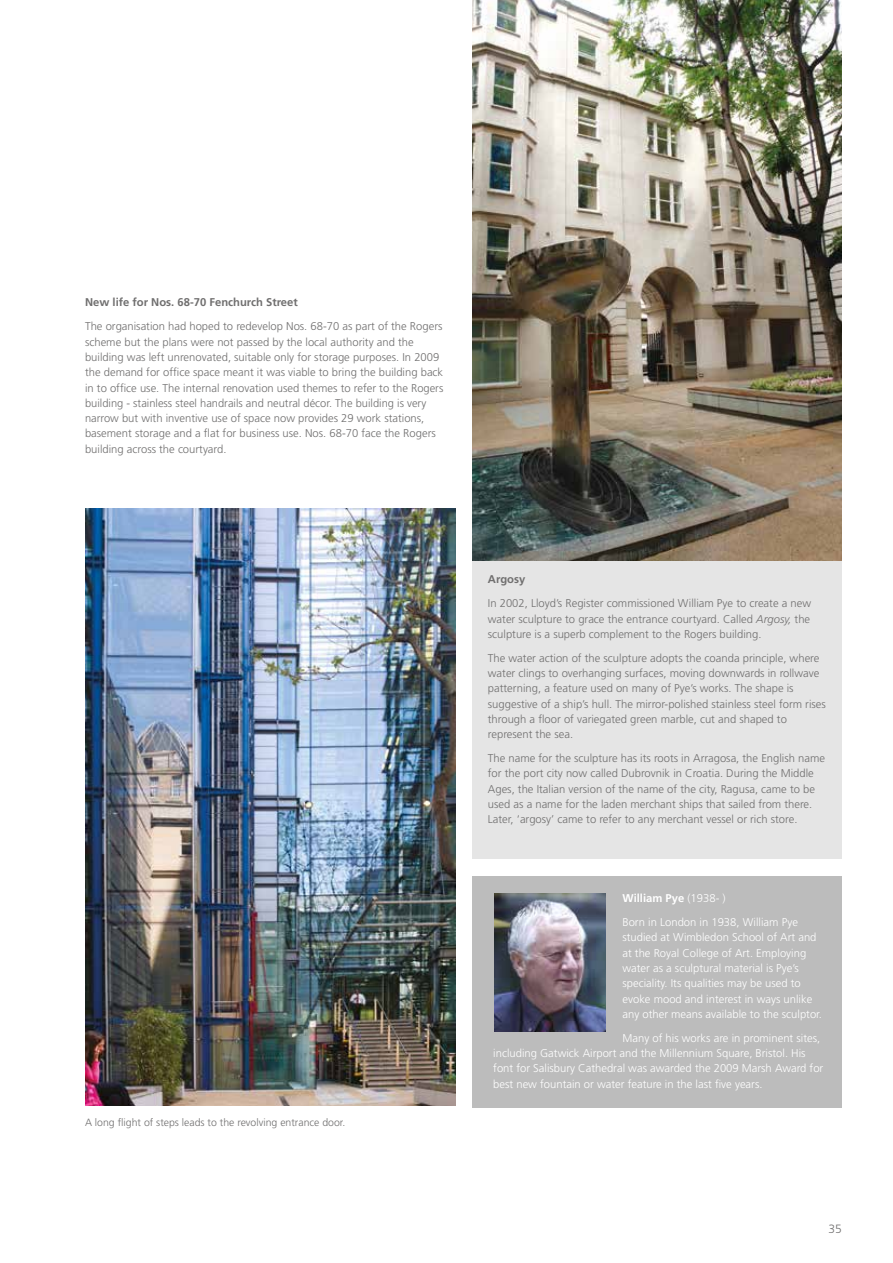
<style>
.page{position:relative;width:893px;height:1263px;background:#fff}
.page>*{position:absolute;margin:0;border:0;box-sizing:border-box;transform-origin:0 0}
.t1{font:300 12px "Frutiger";color:#706f6f}
.t2{font:300 11.25px/15.3px "Frutiger";color:#706f6f}
.t3{font:300 11.25px/15.3px "Frutiger";color:#fff}
.t4{font:700 11.25px "Frutiger";color:#706f6f}
.t5{font:300 10.5px "Frutiger";color:#706f6f}
.s1{font-style:italic}
.s2{font-weight:700}
</style>
<div class="page">
<img style="left:85px;top:509px;width:370px;height:596px">
<div style="left:472px;top:876px;width:370px;height:231px;background:#bcbcbc"></div>
<img style="left:495px;top:893px;width:110px;height:138px">
<div style="left:472px;top:561px;width:370px;height:298px;background:#e5e5e5"></div>
<img style="left:472px;top:0;width:370px;height:561px">
<p class="t4" style="left:85px;top:296px;width:214px">New life for Nos. 68-70 Fenchurch Street</p>
<p class="t2" style="left:85px;top:319px;width:360px">The organisation had hoped to redevelop Nos. 68-70 as part of the Rogers scheme but the plans were not passed by the local authority and the building was left unrenovated, suitable only for storage purposes. In 2009 the demand for office space meant it was viable to bring the building back in to office use. The internal renovation used themes to refer to the Rogers building - stainless steel handrails and neutral décor. The building is very narrow but with inventive use of space now provides 29 work stations, basement storage and a flat for business use. Nos. 68-70 face the Rogers building across the courtyard.</p>
<p class="t5" style="left:85px;top:1116px;width:262px">A long flight of steps leads to the revolving entrance door.</p>
<p class="t4" style="left:488px;top:573px;width:39px">Argosy</p>
<p class="t2" style="left:488px;top:596px;width:325px;text-align:justify">In 2002, Lloyd’s Register commissioned William Pye to create a new water sculpture to grace the entrance courtyard. Called <span class="s1">Argosy,</span> the sculpture is a superb complement to the Rogers building.</p>
<p class="t2" style="left:488px;top:650px;width:339px">The water action of the sculpture adopts the coanda principle, where water clings to overhanging surfaces, moving downwards in rollwave patterning, a feature used on many of Pye’s works. The shape is suggestive of a ship’s hull. The mirror-polished stainless steel form rises through a floor of variegated green marble, cut and shaped to represent the sea.</p>
<p class="t2" style="left:488px;top:750px;width:339px">The name for the sculpture has its roots in Arragosa, the English name for the port city now called Dubrovnik in Croatia. During the Middle Ages, the Italian version of the name of the city, Ragusa, came to be used as a name for the laden merchant ships that sailed from there.<br>Later, ‘argosy’ came to refer to any merchant vessel or rich store.</p>
<p class="t3" style="left:622px;top:886px;width:177px;line-height:23.9px"><span class="s2">William Pye</span> (1938- )<br>Born in London in 1938, William Pye</p>
<p class="t3" style="left:622px;top:930px;width:201px">studied at Wimbledon School of Art and at the Royal College of Art. Employing water as a sculptural material is Pye’s speciality. Its qualities may be used to evoke mood and interest in ways unlike any other means available to the sculptor.</p>
<p class="t3" style="left:493px;top:1030px;width:332px;text-indent:129px">Many of his works are in prominent sites, including Gatwick Airport and the Millennium Square, Bristol. His font for Salisbury Cathedral was awarded the 2009 Marsh Award for best new fountain or water feature in the last five years.</p>
<p class="t1" style="left:829px;top:1222px;width:15px">35</p>
</div>
